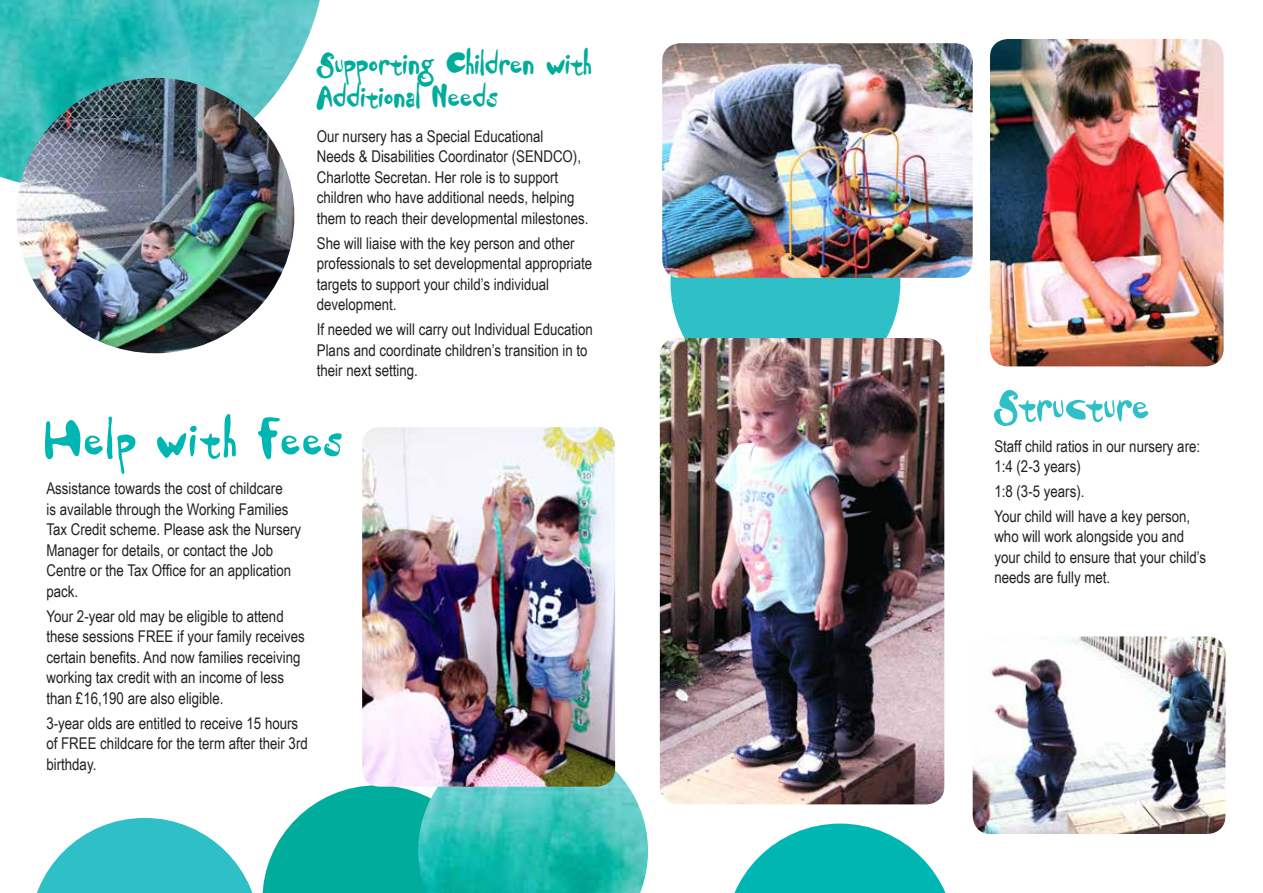
<style>
.page{position:relative;width:1263px;height:893px;background:#fff}
.page>*{position:absolute;margin:0;border:0;box-sizing:border-box;transform-origin:0 0}
.t1{font:54px "Dandelion";color:#2fbfc7}
.t2{font:52.5px "Lilla Funk";color:#00b6b2}
.t3{font:39px "Dandelion";color:#00ac9b}
.t4{font:16.2px/20.5px "Arial Narrow";color:#231f20}
</style>
<div class="page">
<div style="left:670px;top:168px;width:230px;height:230px;background:#2fbfc7;border-radius:50%"></div>
<img style="left:0;top:0;width:320px;height:182px">
<img style="left:973px;top:636px;width:252px;height:198px">
<img style="left:662px;top:43px;width:311px;height:235px">
<img style="left:660px;top:338px;width:284px;height:466px">
<img style="left:990px;top:39px;width:233px;height:327px">
<svg style="left:36px;top:786px;width:382px;height:107px"></svg>
<img style="left:418px;top:760px;width:230px;height:133px">
<img style="left:362px;top:427px;width:253px;height:360px">
<img style="left:17px;top:78px;width:277px;height:275px">
<svg style="left:734px;top:824px;width:212px;height:69px"></svg>
<h3 class="t3" style="left:317px;top:48px;width:277px">Supporting Children with</h3>
<h3 class="t3" style="left:317px;top:81px;width:183px">Additional Needs</h3>
<p class="t4" style="left:317px;top:125px;width:273px">Our nursery has a Special Educational<br>Needs &amp; Disabilities Coordinator (SENDCO), Charlotte Secretan. Her role is to support children who have additional needs, helping them to reach their developmental milestones.</p>
<p class="t4" style="left:317px;top:232px;width:277px">She will liaise with the key person and other professionals to set developmental appropriate targets to support your child’s individual development.</p>
<p class="t4" style="left:317px;top:319px;width:278px">If needed we will carry out Individual Education<br>Plans and coordinate children’s transition in to their next setting.</p>
<h2 class="t2" style="left:46px;top:412px;width:300px">Help with Fees</h2>
<p class="t4" style="left:46px;top:477px;width:256px">Assistance towards the cost of childcare<br>is available through the Working Families Tax Credit scheme. Please ask the Nursery Manager for details, or contact the Job Centre or the Tax Office for an application pack.</p>
<p class="t4" style="left:46px;top:605px;width:260px">Your 2-year old may be eligible to attend these sessions FREE if your family receives certain benefits. And now families receiving working tax credit with an income of less than £16,190 are also eligible.</p>
<p class="t4" style="left:46px;top:712px;width:263px">3-year olds are entitled to receive 15 hours of FREE childcare for the term after their 3rd birthday.</p>
<h1 class="t1" style="left:994px;top:383px;width:158px">Structure</h1>
<p class="t4" style="left:994px;top:435px;width:207px">Staff child ratios in our nursery are:<br>1:4 (2-3 years)</p>
<p class="t4" style="left:994px;top:478px;width:197px;line-height:24.8px">1:8 (3-5 years).<br>Your child will have a key person,</p>
<p class="t4" style="left:994px;top:526px;width:213px">who will work alongside you and your child to ensure that your child’s needs are fully met.</p>
</div>
